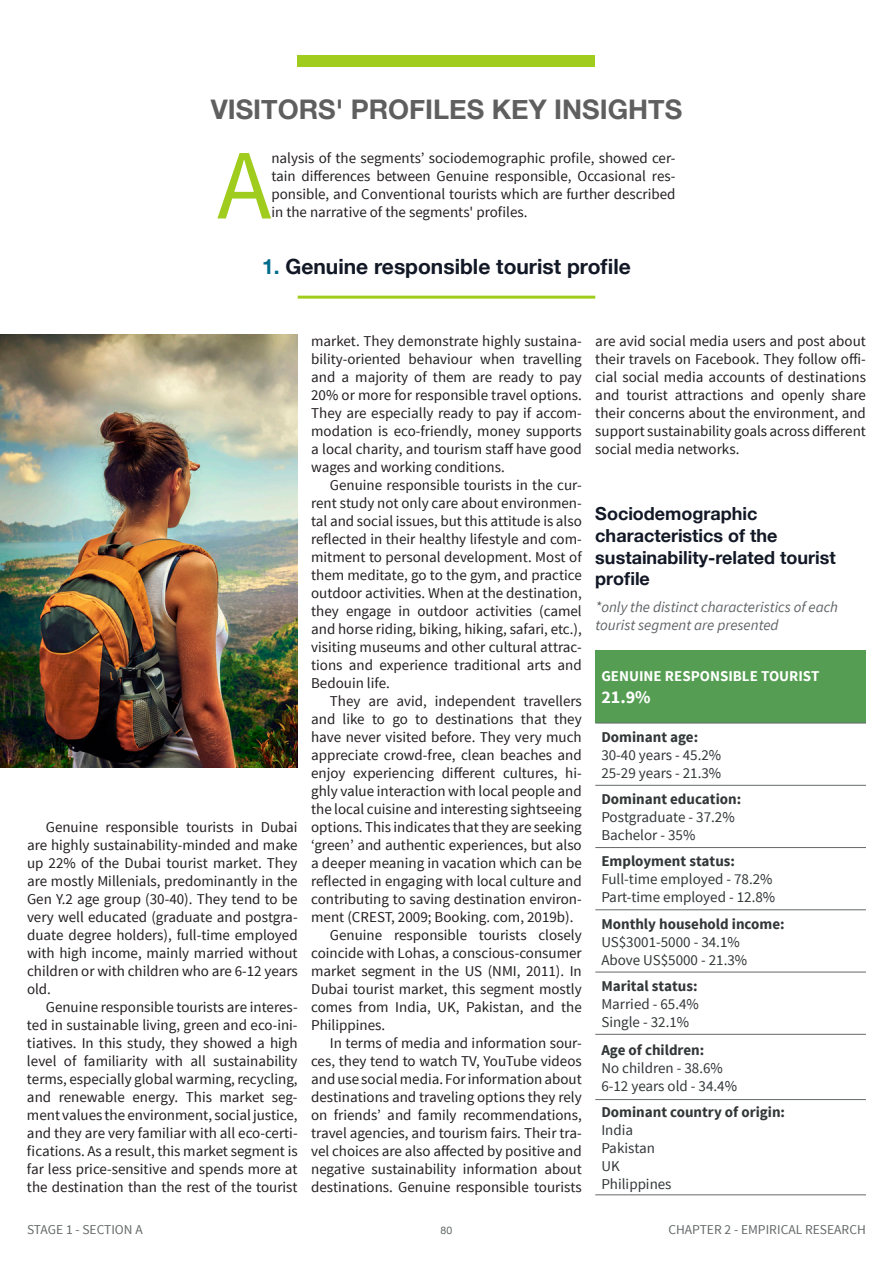
<style>
.page{position:relative;width:893px;height:1263px;background:#fff}
.page>*{position:absolute;margin:0;border:0;box-sizing:border-box;transform-origin:0 0}
.Body_Text_-_Dark_Ora{font:99.75px "Source Sans Pro";color:#a0cd1d}
.Section_Header_-_Rig{font:700 27px "Helvetica Neue";color:#5f5f5f}
.Magazine_Title_Sub{font:700 21px "Helvetica Neue";color:#121826}
.t1{font:700 18px/21.6px "Helvetica Neue";color:#121826}
.Footnote_Text{font:700 18px "Source Sans Pro";color:#fff}
.Body_Text{font:15px/18px "Source Sans Pro";color:#231f20;text-align:justify}
.Footnote_Text-2{font:15px "Source Sans Pro";color:#323738}
.Body_Text_-_Dark_Ora-2{font:15px/18px "Source Sans Pro";color:#231f20;text-align:justify}
.Footnote_Text-3{font:700 15px "Source Sans Pro";color:#323738}
.News_Brief_Body_Text{font:italic 15px/18px "Source Sans Pro";color:#606466}
.Footnote_Text-4{font:700 15px "Source Sans Pro";color:#fff}
.t2{font:13.5px "Source Sans Pro";color:#656969}
.t3{font:10.5px "Helvetica Neue";color:#656969}
.s1{color:#006c8c}
</style>
<div class="page">
<img style="left:0;top:334px;width:298px;height:433px">
<hr style="left:298px;top:296px;width:297px;height:3px;background:#a0cd1d">
<div style="left:298px;top:55px;width:297px;height:12px;background:#a0cd1d"></div>
<div style="left:595px;top:650px;width:271px;height:73px;background:#549d52"></div>
<hr style="left:595px;top:723px;width:271px;height:1px;background:#656969">
<hr style="left:595px;top:785px;width:271px;height:1px;background:#656969">
<hr style="left:595px;top:847px;width:271px;height:1px;background:#656969">
<hr style="left:595px;top:909px;width:271px;height:1px;background:#656969">
<hr style="left:595px;top:972px;width:271px;height:1px;background:#656969">
<hr style="left:595px;top:1034px;width:271px;height:1px;background:#656969">
<hr style="left:595px;top:1099px;width:271px;height:1px;background:#656969">
<hr style="left:595px;top:1194px;width:271px;height:1px;background:#656969">
<p class="Section_Header_-_Rig" style="left:211px;top:88px;width:473px">VISITORS' PROFILES KEY INSIGHTS</p>
<p class="Body_Text_-_Dark_Ora" style="left:217px;top:124px;width:56px">A</p>
<p class="Body_Text_-_Dark_Ora-2" style="left:271px;top:149px;width:406px">nalysis of the segments’ sociodemographic profile, showed cer&shy;tain differences between Genuine responsible, Occasional res&shy;ponsible, and Conventional tourists which are further described in the narrative of the segments' profiles.</p>
<p class="Magazine_Title_Sub" style="left:262px;top:250px;width:370px"><span class="s1">1.</span> Genuine responsible tourist profile</p>
<p class="Body_Text" style="left:27px;top:818px;width:272px;text-indent:19px">Genuine responsible tourists in Dubai are highly sustainability-minded and make up 22% of the Dubai tourist market. They are mostly Millenials, predominantly in the Gen Y.2 age group (30-40). They tend to be very well educated (graduate and postgra&shy;duate degree holders), full-time employed with high income, mainly married without children or with children who are 6-12 years old.</p>
<p class="Body_Text" style="left:27px;top:998px;width:272px;text-indent:19px">Genuine responsible tourists are interes&shy;ted in sustainable living, green and eco-ini&shy;tiatives. In this study, they showed a high level of familiarity with all sustainability terms, especially global warming, recycling, and renewable energy. This market seg&shy;ment values the environment, social justice, and they are very familiar with all eco-certi&shy;fications. As a result, this market segment is far less price-sensitive and spends more at the destination than the rest of the tourist</p>
<p class="Body_Text" style="left:311px;top:332px;width:272px">market. They demonstrate highly sustaina&shy;bility-oriented behaviour when travelling and a majority of them are ready to pay 20% or more for responsible travel options.<br>They are especially ready to pay if accom&shy;modation is eco-friendly, money supports a local charity, and tourism staff have good wages and working conditions.</p>
<p class="Body_Text" style="left:311px;top:476px;width:272px;text-indent:19px">Genuine responsible tourists in the cur&shy;rent study not only care about environmen&shy;tal and social issues, but this attitude is also reflected in their healthy lifestyle and com&shy;mitment to personal development. Most of them meditate, go to the gym, and practice outdoor activities. When at the destination, they engage in outdoor activities (camel and horse riding, biking, hiking, safari, etc.), visiting museums and other cultural attrac&shy;tions and experience traditional arts and Bedouin life.</p>
<p class="Body_Text" style="left:311px;top:692px;width:272px;text-indent:19px">They are avid, independent travellers and like to go to destinations that they have never visited before. They very much appreciate crowd-free, clean beaches and enjoy experiencing different cultures, hi&shy;ghly value interaction with local people and the local cuisine and interesting sightseeing options. This indicates that they are seeking ‘green’ and authentic experiences, but also a deeper meaning in vacation which can be reflected in engaging with local culture and contributing to saving destination environ&shy;ment (CREST, 2009; Booking. com, 2019b).</p>
<p class="Body_Text" style="left:311px;top:926px;width:272px;text-indent:19px">Genuine responsible tourists closely coincide with Lohas, a conscious-consumer market segment in the US (NMI, 2011). In Dubai tourist market, this segment mostly comes from India, UK, Pakistan, and the Philippines.</p>
<p class="Body_Text" style="left:311px;top:1034px;width:272px;text-indent:19px">In terms of media and information sour&shy;ces, they tend to watch TV, YouTube videos and use social media. For information about destinations and traveling options they rely on friends’ and family recommendations, travel agencies, and tourism fairs. Their tra&shy;vel choices are also affected by positive and negative sustainability information about destinations. Genuine responsible tourists</p>
<p class="Body_Text" style="left:595px;top:332px;width:272px">are avid social media users and post about their travels on Facebook. They follow offi&shy;cial social media accounts of destinations and tourist attractions and openly share their concerns about the environment, and support sustainability goals across different social media networks.</p>
<p class="t1" style="left:595px;top:504px;width:242px">Sociodemographic characteristics of the sustainability-related tourist profile</p>
<p class="News_Brief_Body_Text" style="left:595px;top:598px;width:244px">*only the distinct characteristics of each tourist segment are presented</p>
<p class="Footnote_Text-4" style="left:601px;top:667px;width:220px">GENUINE RESPONSIBLE TOURIST</p>
<p class="Footnote_Text" style="left:601px;top:685px;width:51px">21.9%</p>
<p class="Footnote_Text-3" style="left:601px;top:727px;width:98px">Dominant age:</p>
<p class="Footnote_Text-2" style="left:601px;top:745px;width:121px">30-40 years - 45.2%</p>
<p class="Footnote_Text-2" style="left:601px;top:763px;width:121px">25-29 years - 21.3%</p>
<p class="Footnote_Text-3" style="left:601px;top:789px;width:141px">Dominant education:</p>
<p class="Footnote_Text-2" style="left:601px;top:808px;width:135px">Postgraduate - 37.2%</p>
<p class="Footnote_Text-2" style="left:601px;top:826px;width:96px">Bachelor - 35%</p>
<p class="Footnote_Text-3" style="left:601px;top:852px;width:135px">Employment status:</p>
<p class="Footnote_Text-2" style="left:601px;top:870px;width:173px">Full-time employed - 78.2%</p>
<p class="Footnote_Text-2" style="left:601px;top:888px;width:175px">Part-time employed - 12.8%</p>
<p class="Footnote_Text-3" style="left:601px;top:914px;width:185px">Monthly household income:</p>
<p class="Footnote_Text-2" style="left:601px;top:932px;width:140px">US$3001-5000 - 34.1%</p>
<p class="Footnote_Text-2" style="left:601px;top:950px;width:147px">Above US$5000 - 21.3%</p>
<p class="Footnote_Text-3" style="left:601px;top:976px;width:98px">Marital status:</p>
<p class="Footnote_Text-2" style="left:601px;top:994px;width:99px">Married - 65.4%</p>
<p class="Footnote_Text-2" style="left:601px;top:1012px;width:89px">Single - 32.1%</p>
<p class="Footnote_Text-3" style="left:601px;top:1040px;width:104px">Age of children:</p>
<p class="Footnote_Text-2" style="left:601px;top:1058px;width:123px">No children - 38.6%</p>
<p class="Footnote_Text-2" style="left:601px;top:1076px;width:137px">6-12 years old - 34.4%</p>
<p class="Footnote_Text-3" style="left:601px;top:1102px;width:185px">Dominant country of origin:</p>
<p class="Footnote_Text-2" style="left:601px;top:1120px;width:33px">India</p>
<p class="Footnote_Text-2" style="left:601px;top:1138px;width:55px">Pakistan</p>
<p class="Footnote_Text-2" style="left:601px;top:1156px;width:20px">UK</p>
<p class="Footnote_Text-2" style="left:601px;top:1174px;width:72px">Philippines</p>
<p class="t2" style="left:27px;top:1221px;width:117px">STAGE 1 - SECTION A</p>
<p class="t3" style="left:441px;top:1223px;width:13px">80</p>
<p class="t2" style="left:668px;top:1221px;width:199px">CHAPTER 2 - EMPIRICAL RESEARCH</p>
</div>
